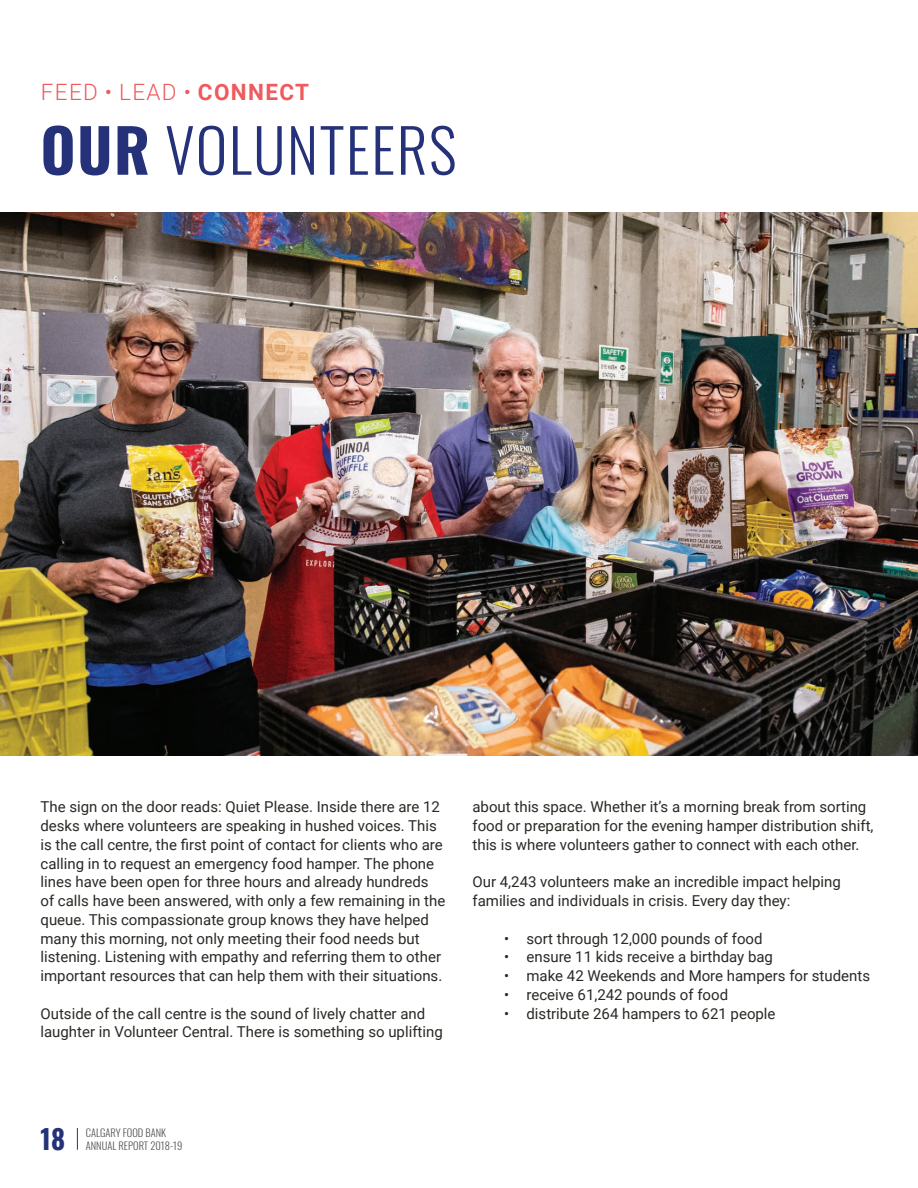
<style>
.page{position:relative;width:918px;height:1188px;background:#fff}
.page>*{position:absolute;margin:0;border:0;box-sizing:border-box;transform-origin:0 0}
.t1{font:300 60px "Oswald";letter-spacing:.025em;color:#253279}
.t2{font:700 27px "Oswald";color:#253279}
.t3{font:300 22.5px "Roboto";letter-spacing:.06em;color:#f0595d}
.t4{font:15px/18.8px "Roboto";color:#2b2824}
.t5{font:300 10.5px/13.2px "Oswald";color:#55565a}
.s1{font-weight:700}
</style>
<div class="page">
<svg style="left:77px;top:1128px;width:1px;height:22px"></svg>
<img style="left:0;top:212px;width:918px;height:544px">
<h3 class="t3" style="left:41px;top:76px;width:270px">FEED • LEAD • <span class="s1">CONNECT</span></h3>
<h1 class="t1" style="left:40px;top:97px;width:418px"><span class="s1">OUR</span> VOLUNTEERS</h1>
<p class="t4" style="left:40px;top:797px;width:406px">The sign on the door reads: Quiet Please. Inside there are 12 desks where volunteers are speaking in hushed voices. This is the call centre, the first point of contact for clients who are calling in to request an emergency food hamper. The phone lines have been open for three hours and already hundreds of calls have been answered, with only a few remaining in the queue. This compassionate group knows they have helped many this morning, not only meeting their food needs but listening. Listening with empathy and referring them to other important resources that can help them with their situations.</p>
<p class="t4" style="left:40px;top:1003px;width:404px">Outside of the call centre is the sound of lively chatter and laughter in Volunteer Central. There is something so uplifting</p>
<p class="t4" style="left:472px;top:797px;width:403px">about this space. Whether it’s a morning break from sorting food or preparation for the evening hamper distribution shift, this is where volunteers gather to connect with each other.</p>
<p class="t4" style="left:472px;top:872px;width:370px">Our 4,243 volunteers make an incredible impact helping families and individuals in crisis. Every day they:</p>
<p class="t4" style="left:504px;top:928px;width:260px">• sort through 12,000 pounds of food</p>
<p class="t4" style="left:504px;top:947px;width:271px">• ensure 11 kids receive a birthday bag</p>
<p class="t4" style="left:504px;top:966px;width:368px">• make 42 Weekends and More hampers for students</p>
<p class="t4" style="left:504px;top:984px;width:226px">• receive 61,242 pounds of food</p>
<p class="t4" style="left:504px;top:1003px;width:273px">• distribute 264 hampers to 621 people</p>
<h2 class="t2" style="left:40px;top:1125px;width:26px">18</h2>
<p class="t5" style="left:86px;top:1125px;width:98px">CALGARY FOOD BANK<br>ANNUAL REPORT 2018-19</p>
</div>
